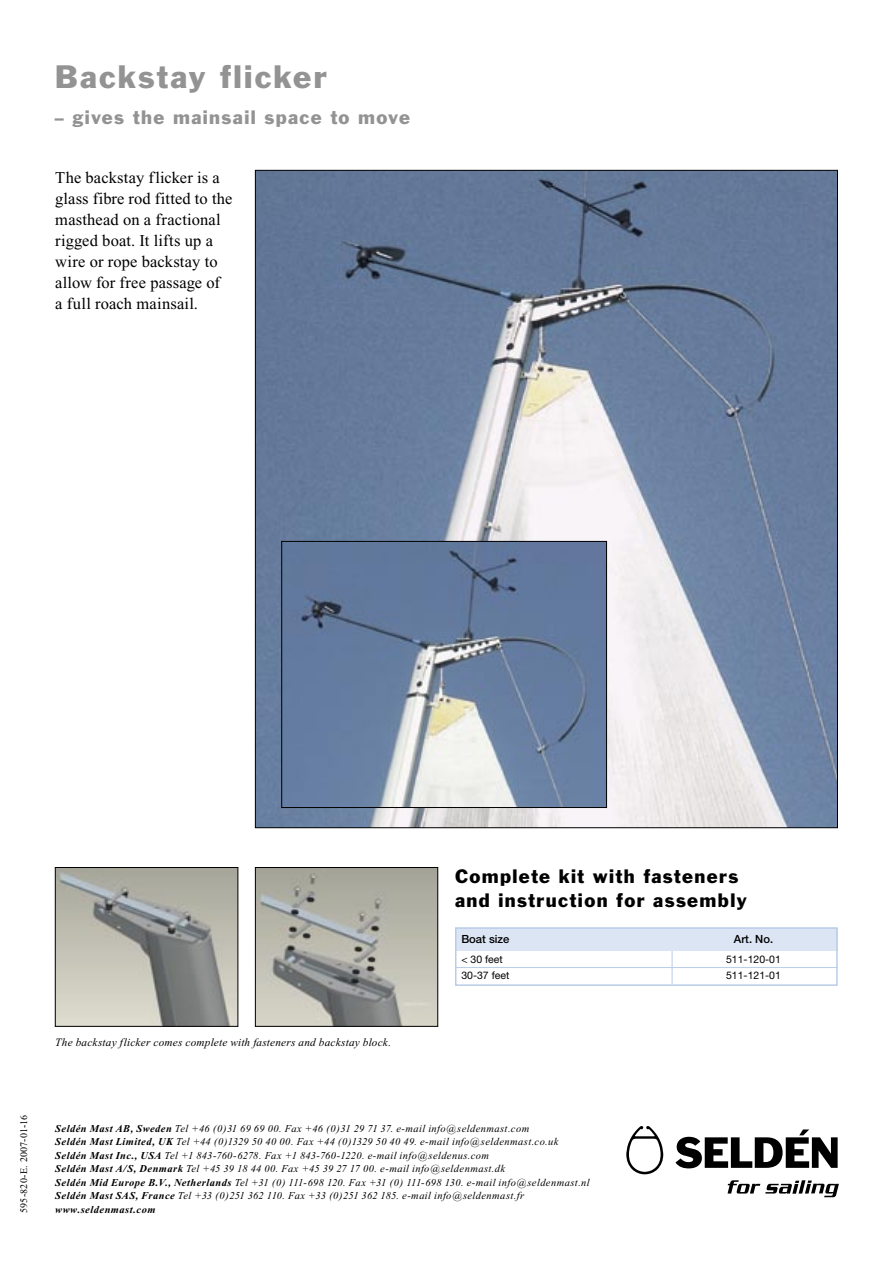
<style>
.page{position:relative;width:893px;height:1263px;background:#fff}
.page>*{position:absolute;margin:0;border:0;box-sizing:border-box;transform-origin:0 0}
.Huvudrubrik_vänster_Selden{font:30px "Franklin Gothic";letter-spacing:.075em;color:#939393}
.Rubrik_mellan_Selden{font:18px/24px "Franklin Gothic";letter-spacing:.075em;color:#000}
.Huvudrubrik_vänster_Selden-2{font:18px "Franklin Gothic";letter-spacing:.075em;color:#939393}
.Brödtext_Selden{font:16.5px/21px "Times New Roman";letter-spacing:.01em;color:#000}
.Bildtext_Selden{font:italic 11.25px "Times New Roman";letter-spacing:.015em;color:#000}
.Tabell-rubrik_Selden{font:500 11.25px "Helvetica Neue";color:#000}
.t1{font:italic 10.5px "Times New Roman";letter-spacing:.035em;color:#000}
.Tabell-text_Selden{font:10.5px "Helvetica Neue";color:#000}
.t2{font:italic 700 10.5px "Times New Roman";letter-spacing:.04em;color:#000}
.Brödtext_Selden-2{font:10.05px "Times New Roman";letter-spacing:.015em;color:#000}
.s1{font-weight:700}
</style>
<div class="page">
<img style="left:257px;top:172px;width:579px;height:654px">
<img style="left:283px;top:543px;width:322px;height:263px">
<div style="left:281px;top:541px;width:326px;height:267px;border:1px solid #000"></div>
<hr style="left:672px;top:950px;width:1px;height:34px;background:#bacce9">
<div style="left:455px;top:928px;width:383px;height:23px;background:#dce5f4"></div>
<div style="left:455px;top:927px;width:383px;height:59px;border:2px solid #bacce9"></div>
<hr style="left:455px;top:967px;width:383px;height:1px;background:#bacce9">
<img style="left:57px;top:869px;width:179px;height:155px">
<div style="left:55px;top:867px;width:183px;height:159px;border:1px solid #000"></div>
<img style="left:257px;top:869px;width:179px;height:155px">
<div style="left:255px;top:867px;width:183px;height:159px;border:1px solid #000"></div>
<svg style="left:626px;top:1126px;width:37px;height:48px"></svg>
<svg style="left:675px;top:1129px;width:163px;height:39px"></svg>
<svg style="left:727px;top:1180px;width:112px;height:17px"></svg>
<p class="Huvudrubrik_vänster_Selden" style="left:55px;top:58px;width:274px">Backstay flicker</p>
<p class="Huvudrubrik_vänster_Selden-2" style="left:55px;top:106px;width:357px">– gives the mainsail space to move</p>
<p class="Brödtext_Selden" style="left:55px;top:167px;width:179px">The backstay flicker is a glass fibre rod fitted to the masthead on a fractional rigged boat. It lifts up a wire or rope backstay to allow for free passage of<br>a full roach mainsail.</p>
<p class="Bildtext_Selden" style="left:55px;top:1036px;width:337px">The backstay flicker comes complete with fasteners and backstay block.</p>
<p class="Rubrik_mellan_Selden" style="left:455px;top:864px;width:293px">Complete kit with fasteners and instruction for assembly</p>
<p class="Tabell-rubrik_Selden" style="left:461px;top:932px;width:50px">Boat size</p>
<p class="Tabell-rubrik_Selden" style="left:734px;top:932px;width:41px">Art. No.</p>
<p class="Tabell-text_Selden" style="left:461px;top:953px;width:43px">&lt; 30 feet</p>
<p class="Tabell-text_Selden" style="left:726px;top:953px;width:56px">511-120-01</p>
<p class="Tabell-text_Selden" style="left:461px;top:969px;width:50px">30-37 feet</p>
<p class="Tabell-text_Selden" style="left:726px;top:969px;width:56px">511-121-01</p>
<p class="Brödtext_Selden-2" style="left:18px;top:1213px;width:99px;rotate:-90deg">595-820-E. 2007-01-16</p>
<p class="t1" style="left:55px;top:1122px;width:475px"><span class="s1">Seldén Mast AB, Sweden</span> Tel +46 (0)31 69 69 00. Fax +46 (0)31 29 71 37. e-mail info@seldenmast.com</p>
<p class="t1" style="left:55px;top:1136px;width:505px"><span class="s1">Seldén Mast Limited, UK</span> Tel +44 (0)1329 50 40 00. Fax +44 (0)1329 50 40 49. e-mail info@seldenmast.co.uk</p>
<p class="t1" style="left:55px;top:1149px;width:435px"><span class="s1">Seldén Mast Inc., USA</span> Tel +1 843-760-6278. Fax +1 843-760-1220. e-mail info@seldenus.com</p>
<p class="t1" style="left:55px;top:1163px;width:451px"><span class="s1">Seldén Mast A/S, Denmark</span> Tel +45 39 18 44 00. Fax +45 39 27 17 00. e-mail info@seldenmast.dk</p>
<p class="t1" style="left:55px;top:1176px;width:536px"><span class="s1">Seldén Mid Europe B.V., Netherlands</span> Tel +31 (0) 111-698 120. Fax +31 (0) 111-698 130. e-mail info@seldenmast.nl</p>
<p class="t1" style="left:55px;top:1190px;width:471px"><span class="s1">Seldén Mast SAS, France</span> Tel +33 (0)251 362 110. Fax +33 (0)251 362 185. e-mail info@seldenmast.fr</p>
<p class="t2" style="left:55px;top:1203px;width:102px">www.seldenmast.com</p>
</div>
